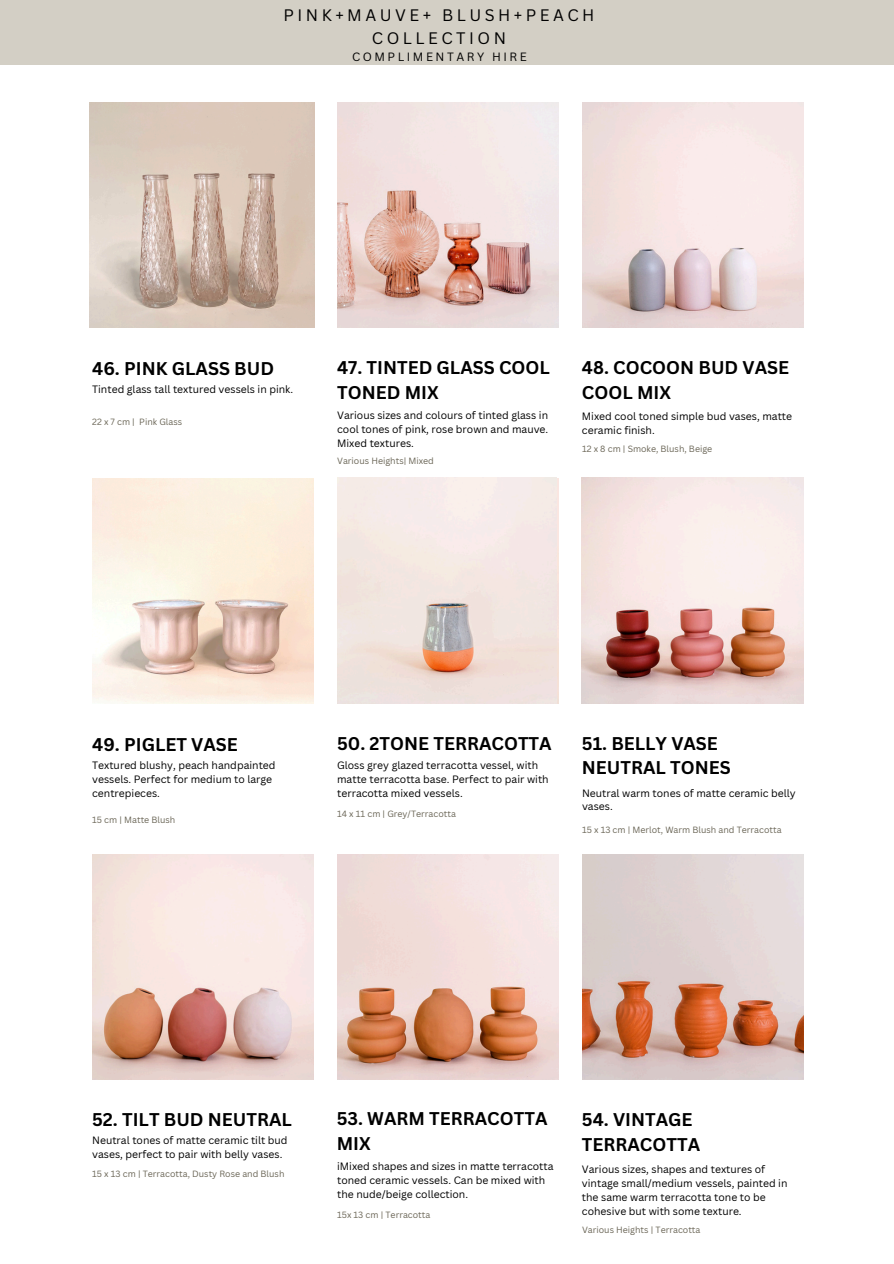
<style>
.page{position:relative;width:894px;height:1264px;background:#fff}
.page>*{position:absolute;margin:0;border:0;box-sizing:border-box;transform-origin:0 0}
.t1{font:700 18px/24.6px "Canva Sans";color:#000}
.t2{font:16.2px/22.5px "Canva Sans";letter-spacing:.215em;color:#000;text-align:center}
.t3{font:11.7px "Canva Sans";letter-spacing:.215em;color:#000}
.t4{font:10.35px/13.8px "Canva Sans";color:#000}
.t5{font:8.85px "Canva Sans";color:#6b6657}
</style>
<div class="page">
<img style="left:89px;top:103px;width:225px;height:225px">
<img style="left:92px;top:478px;width:222px;height:225px">
<img style="left:92px;top:854px;width:222px;height:225px">
<img style="left:337px;top:103px;width:221px;height:225px">
<img style="left:337px;top:854px;width:221px;height:225px">
<img style="left:582px;top:103px;width:221px;height:225px">
<img style="left:581px;top:477px;width:222px;height:227px">
<img style="left:582px;top:854px;width:221px;height:225px">
<div style="left:0;top:0;width:893px;height:64px;background:#d3cfc5"></div>
<img style="left:337px;top:477px;width:219px;height:227px">
<p class="t2" style="left:283px;top:4px;width:312px">PINK+MAUVE+ BLUSH+PEACH<br>COLLECTION</p>
<p class="t3" style="left:352px;top:48px;width:176px">COMPLIMENTARY HIRE</p>
<p class="t1" style="left:92px;top:355px;width:183px">46. PINK GLASS BUD</p>
<p class="t4" style="left:92px;top:382px;width:202px">Tinted glass tall textured vessels in pink.</p>
<h1 class="t5" style="left:92px;top:415px;width:91px">22 x 7 cm | Pink Glass</h1>
<h3 class="t1" style="left:337px;top:354px;width:214px">47. TINTED GLASS COOL<br>TONED MIX</h3>
<h3 class="t4" style="left:337px;top:408px;width:213px;text-align:justify">Various sizes and colours of tinted glass in cool tones of pink, rose brown and mauve.<br>Mixed textures.</h3>
<h1 class="t5" style="left:337px;top:454px;width:98px">Various Heights| Mixed</h1>
<h1 class="t1" style="left:581px;top:354px;width:209px">48. COCOON BUD VASE<br>COOL MIX</h1>
<h1 class="t4" style="left:581px;top:409px;width:212px">Mixed cool toned simple bud vases, matte ceramic finish.</h1>
<p class="t5" style="left:582px;top:443px;width:132px">12 x 8 cm | Smoke, Blush, Beige</p>
<p class="t1" style="left:92px;top:731px;width:147px">49. PIGLET VASE</p>
<p class="t4" style="left:92px;top:758px;width:185px">Textured blushy, peach handpainted vessels. Perfect for medium to large centrepieces.</p>
<p class="t5" style="left:92px;top:813px;width:85px">15 cm | Matte Blush</p>
<h1 class="t1" style="left:337px;top:730px;width:216px">50. 2TONE TERRACOTTA</h1>
<h1 class="t4" style="left:337px;top:758px;width:213px">Gloss grey glazed terracotta vessel, with matte terracotta base. Perfect to pair with terracotta mixed vessels.</h1>
<p class="t5" style="left:337px;top:807px;width:120px">14 x 11 cm | Grey/Terracotta</p>
<p class="t1" style="left:581px;top:730px;width:150px">51. BELLY VASE<br>NEUTRAL TONES</p>
<p class="t4" style="left:582px;top:785px;width:215px">Neutral warm tones of matte ceramic belly vases.</p>
<p class="t5" style="left:582px;top:823px;width:201px">15 x 13 cm | Merlot, Warm Blush and Terracotta</p>
<h2 class="t1" style="left:92px;top:1106px;width:201px">52. TILT BUD NEUTRAL</h2>
<h3 class="t4" style="left:92px;top:1133px;width:197px">Neutral tones of matte ceramic tilt bud vases, perfect to pair with belly vases.</h3>
<h3 class="t5" style="left:92px;top:1167px;width:194px">15 x 13 cm | Terracotta, Dusty Rose and Blush</h3>
<p class="t1" style="left:336px;top:1105px;width:212px">53. WARM TERRACOTTA<br>MIX</p>
<p class="t4" style="left:337px;top:1158px;width:218px">iMixed shapes and sizes in matte terracotta toned ceramic vessels. Can be mixed with the nude/beige collection.</p>
<h3 class="t5" style="left:337px;top:1208px;width:95px">15x 13 cm | Terracotta</h3>
<p class="t1" style="left:581px;top:1107px;width:120px">54. VINTAGE<br>TERRACOTTA</p>
<p class="t4" style="left:581px;top:1161px;width:207px">Various sizes, shapes and textures of vintage small/medium vessels, painted in the same warm terracotta tone to be cohesive but with some texture.</p>
<h3 class="t5" style="left:582px;top:1223px;width:120px">Various Heights | Terracotta</h3>
</div>
